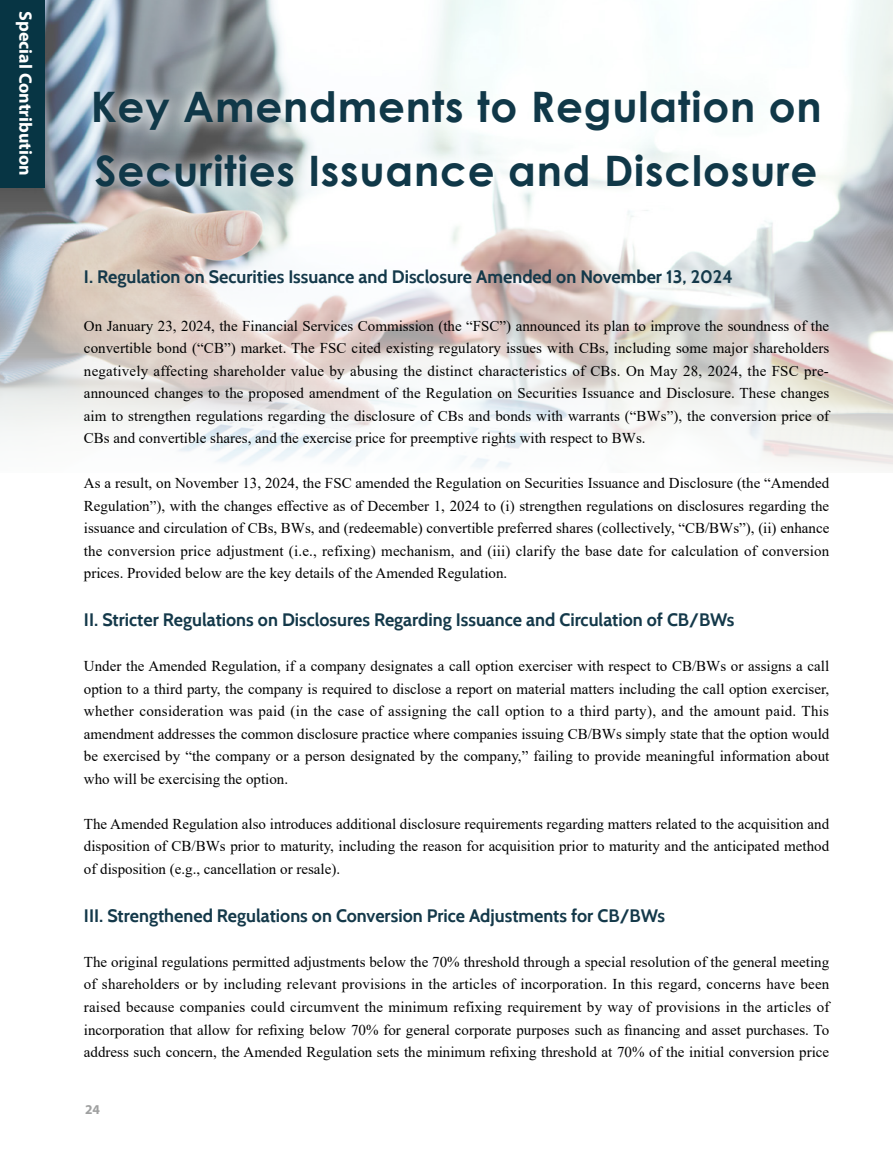
<style>
.page{position:relative;width:893px;height:1157px;background:#fff}
.page>*{position:absolute;margin:0;border:0;box-sizing:border-box;transform-origin:0 0}
.t1{font:700 42px/64.5px "Century Gothic";letter-spacing:.02em;color:#103848}
.t2{font:700 18px "Cabin";color:#14394a}
.t3{font:700 18px "Myriad Pro";color:#fff}
.t4{font:15px/22.5px "Times New Roman";color:#000;text-align:justify}
.t5{font:700 13.5px "Myriad Pro";color:#9fa0a0}
</style>
<div class="page">
<img style="left:0;top:0;width:893px;height:468px">
<div style="left:0;top:0;width:44px;height:187px;background:#073544"></div>
<div style="left:79px;top:75px;width:756px;height:127px;background:#fff;opacity:.75"></div>
<p class="t3" style="left:37px;top:11px;width:166px;rotate:90deg">Special Contribution</p>
<h1 class="t1" style="left:91px;top:72px;width:732px">Key Amendments to Regulation on<br>Securities Issuance and Disclosure</h1>
<p class="t2" style="left:84px;top:265px;width:650px">I. Regulation on Securities Issuance and Disclosure Amended on November 13, 2024</p>
<p class="t4" style="left:84px;top:314px;width:747px">On January 23, 2024, the Financial Services Commission (the “FSC”) announced its plan to improve the soundness of the convertible bond (“CB”) market. The FSC cited existing regulatory issues with CBs, including some major shareholders negatively affecting shareholder value by abusing the distinct characteristics of CBs. On May 28, 2024, the FSC pre&shy;announced changes to the proposed amendment of the Regulation on Securities Issuance and Disclosure. These changes aim to strengthen regulations regarding the disclosure of CBs and bonds with warrants (“BWs”), the conversion price of CBs and convertible shares, and the exercise price for preemptive rights with respect to BWs.</p>
<p class="t4" style="left:84px;top:471px;width:747px">As a result, on November 13, 2024, the FSC amended the Regulation on Securities Issuance and Disclosure (the “Amended Regulation”), with the changes effective as of December 1, 2024 to (i) strengthen regulations on disclosures regarding the issuance and circulation of CBs, BWs, and (redeemable) convertible preferred shares (collectively, “CB/BWs”), (ii) enhance the conversion price adjustment (i.e., refixing) mechanism, and (iii) clarify the base date for calculation of conversion prices. Provided below are the key details of the Amended Regulation.</p>
<p class="t2" style="left:84px;top:609px;width:652px">II. Stricter Regulations on Disclosures Regarding Issuance and Circulation of CB/BWs</p>
<p class="t4" style="left:84px;top:654px;width:747px">Under the Amended Regulation, if a company designates a call option exerciser with respect to CB/BWs or assigns a call option to a third party, the company is required to disclose a report on material matters including the call option exerciser, whether consideration was paid (in the case of assigning the call option to a third party), and the amount paid. This amendment addresses the common disclosure practice where companies issuing CB/BWs simply state that the option would be exercised by “the company or a person designated by the company,” failing to provide meaningful information about who will be exercising the option.</p>
<p class="t4" style="left:84px;top:812px;width:747px">The Amended Regulation also introduces additional disclosure requirements regarding matters related to the acquisition and disposition of CB/BWs prior to maturity, including the reason for acquisition prior to maturity and the anticipated method of disposition (e.g., cancellation or resale).</p>
<p class="t2" style="left:84px;top:904px;width:582px">III. Strengthened Regulations on Conversion Price Adjustments for CB/BWs</p>
<p class="t4" style="left:84px;top:950px;width:747px">The original regulations permitted adjustments below the 70% threshold through a special resolution of the general meeting of shareholders or by including relevant provisions in the articles of incorporation. In this regard, concerns have been raised because companies could circumvent the minimum refixing requirement by way of provisions in the articles of incorporation that allow for refixing below 70% for general corporate purposes such as financing and asset purchases. To address such concern, the Amended Regulation sets the minimum refixing threshold at 70% of the initial conversion price</p>
<p class="t5" style="left:85px;top:1100px;width:16px">24</p>
</div>
